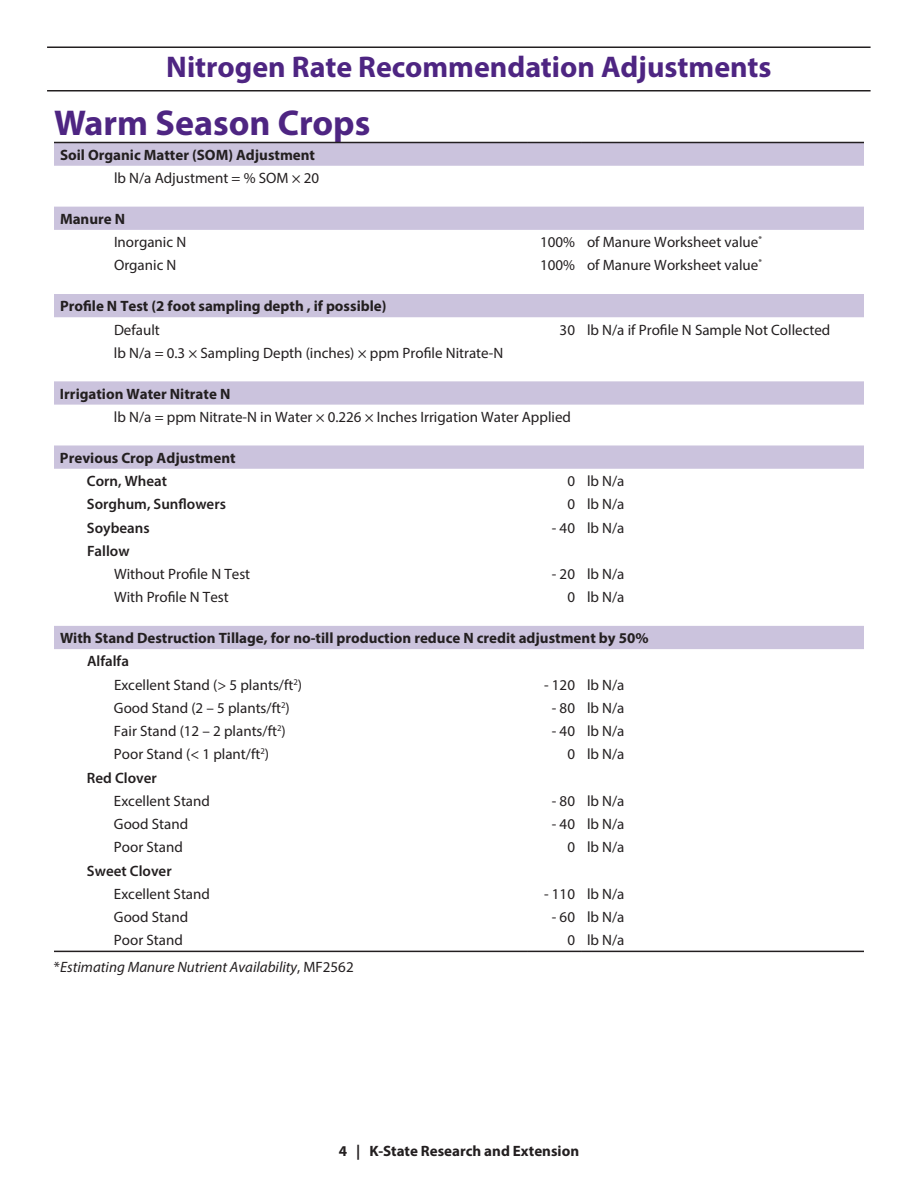
<style>
.page{position:relative;width:918px;height:1188px;background:#fff}
.page>*{position:absolute;margin:0;border:0;box-sizing:border-box;transform-origin:0 0}
.t1{font:700 36px "Myriad Pro";color:#4e2582}
.t2{font:700 30px "Myriad Pro";color:#4e2582}
.t3{font:15px/23.2px "Myriad Pro";color:#231f20}
.t4{font:700 15px "Myriad Pro";color:#231f20}
.t5{font:600 15px "Myriad Pro";color:#231f20}
.t6{font:italic 15px "Myriad Pro";color:#231f20}
.s1{font-weight:600}
.s2{font-style:normal}
</style>
<div class="page">
<svg style="left:54px;top:143px;width:810px;height:506px"></svg>
<hr style="left:54px;top:142px;width:473px;height:1px;background:#231f20">
<hr style="left:527px;top:142px;width:54px;height:1px;background:#231f20">
<hr style="left:581px;top:142px;width:283px;height:1px;background:#231f20">
<hr style="left:54px;top:951px;width:473px;height:1px;background:#231f20">
<hr style="left:527px;top:951px;width:54px;height:1px;background:#231f20">
<hr style="left:581px;top:951px;width:283px;height:1px;background:#231f20">
<hr style="left:47px;top:90px;width:824px;height:2px;background:#231f20">
<hr style="left:47px;top:46px;width:824px;height:2px;background:#231f20">
<h2 class="t2" style="left:166px;top:47px;width:607px">Nitrogen Rate Recommendation Adjustments</h2>
<h1 class="t1" style="left:54px;top:99px;width:318px">Warm Season Crops</h1>
<p class="t4" style="left:60px;top:145px;width:257px">Soil Organic Matter (SOM) Adjustment</p>
<p class="t3" style="left:114px;top:166px;width:207px">lb N/a Adjustment = % SOM × 20</p>
<p class="t4" style="left:60px;top:209px;width:67px">Manure N</p>
<p class="t3" style="left:114px;top:230px;width:74px">Inorganic N</p>
<p class="t3" style="left:540px;top:230px;width:223px">100% of Manure Worksheet value<sup>*</sup></p>
<p class="t3" style="left:114px;top:253px;width:64px">Organic N</p>
<p class="t3" style="left:540px;top:253px;width:223px">100% of Manure Worksheet value<sup>*</sup></p>
<p class="t4" style="left:60px;top:296px;width:328px">Profile N Test (2 foot sampling depth , if possible)</p>
<p class="t3" style="left:114px;top:318px;width:47px">Default</p>
<p class="t3" style="left:560px;top:318px;width:272px">30 lb N/a if Profile N Sample Not Collected</p>
<p class="t3" style="left:114px;top:341px;width:391px">lb N/a = 0.3 × Sampling Depth (inches) × ppm Profile Nitrate-N</p>
<p class="t4" style="left:60px;top:384px;width:172px">Irrigation Water Nitrate N</p>
<p class="t3" style="left:114px;top:405px;width:459px">lb N/a = ppm Nitrate-N in Water × 0.226 × Inches Irrigation Water Applied</p>
<p class="t4" style="left:60px;top:448px;width:177px">Previous Crop Adjustment</p>
<p class="t5" style="left:87px;top:471px;width:82px">Corn, Wheat</p>
<p class="t3" style="left:567px;top:469px;width:59px">0 lb N/a</p>
<p class="t5" style="left:87px;top:495px;width:140px">Sorghum, Sunflowers</p>
<p class="t3" style="left:567px;top:492px;width:59px">0 lb N/a</p>
<p class="t5" style="left:87px;top:518px;width:64px">Soybeans</p>
<p class="t3" style="left:552px;top:516px;width:74px">- 40 lb N/a</p>
<p class="t5" style="left:87px;top:541px;width:44px">Fallow</p>
<p class="t3" style="left:114px;top:562px;width:138px">Without Profile N Test</p>
<p class="t3" style="left:552px;top:562px;width:74px">- 20 lb N/a</p>
<p class="t3" style="left:114px;top:585px;width:116px">With Profile N Test</p>
<p class="t3" style="left:567px;top:585px;width:59px">0 lb N/a</p>
<p class="t4" style="left:60px;top:628px;width:590px">With Stand Destruction Tillage, for no-till production reduce N credit adjustment by 50%</p>
<p class="t3" style="left:114px;top:649px;width:190px;text-indent:-27px"><span class="s1">Alfalfa<br></span>Excellent Stand (&gt; 5 plants/ft<sup>2</sup>)</p>
<p class="t3" style="left:544px;top:673px;width:82px">- 120 lb N/a</p>
<p class="t3" style="left:114px;top:696px;width:177px">Good Stand (2 – 5 plants/ft<sup>2</sup>)</p>
<p class="t3" style="left:552px;top:696px;width:74px">- 80 lb N/a</p>
<p class="t3" style="left:114px;top:719px;width:173px">Fair Stand (12 – 2 plants/ft<sup>2</sup>)</p>
<p class="t3" style="left:552px;top:719px;width:74px">- 40 lb N/a</p>
<p class="t3" style="left:114px;top:742px;width:157px">Poor Stand (&lt; 1 plant/ft<sup>2</sup>)</p>
<p class="t3" style="left:567px;top:742px;width:59px">0 lb N/a</p>
<p class="t5" style="left:87px;top:768px;width:71px">Red Clover</p>
<p class="t3" style="left:114px;top:789px;width:97px">Excellent Stand</p>
<p class="t3" style="left:552px;top:789px;width:74px">- 80 lb N/a</p>
<p class="t3" style="left:114px;top:812px;width:76px">Good Stand</p>
<p class="t3" style="left:552px;top:812px;width:74px">- 40 lb N/a</p>
<p class="t3" style="left:114px;top:835px;width:70px">Poor Stand</p>
<p class="t3" style="left:567px;top:835px;width:59px">0 lb N/a</p>
<p class="t5" style="left:87px;top:861px;width:86px">Sweet Clover</p>
<p class="t3" style="left:114px;top:882px;width:97px">Excellent Stand</p>
<p class="t3" style="left:544px;top:882px;width:82px">- 110 lb N/a</p>
<p class="t3" style="left:114px;top:905px;width:76px">Good Stand</p>
<p class="t3" style="left:552px;top:905px;width:74px">- 60 lb N/a</p>
<p class="t3" style="left:114px;top:928px;width:70px">Poor Stand</p>
<p class="t3" style="left:567px;top:928px;width:59px">0 lb N/a</p>
<p class="t6" style="left:54px;top:958px;width:301px"><span class="s2">*</span>Estimating Manure Nutrient Availability<span class="s2">, MF2562</span></p>
<p class="t4" style="left:339px;top:1141px;width:242px">4 | K-State Research and Extension</p>
</div>
